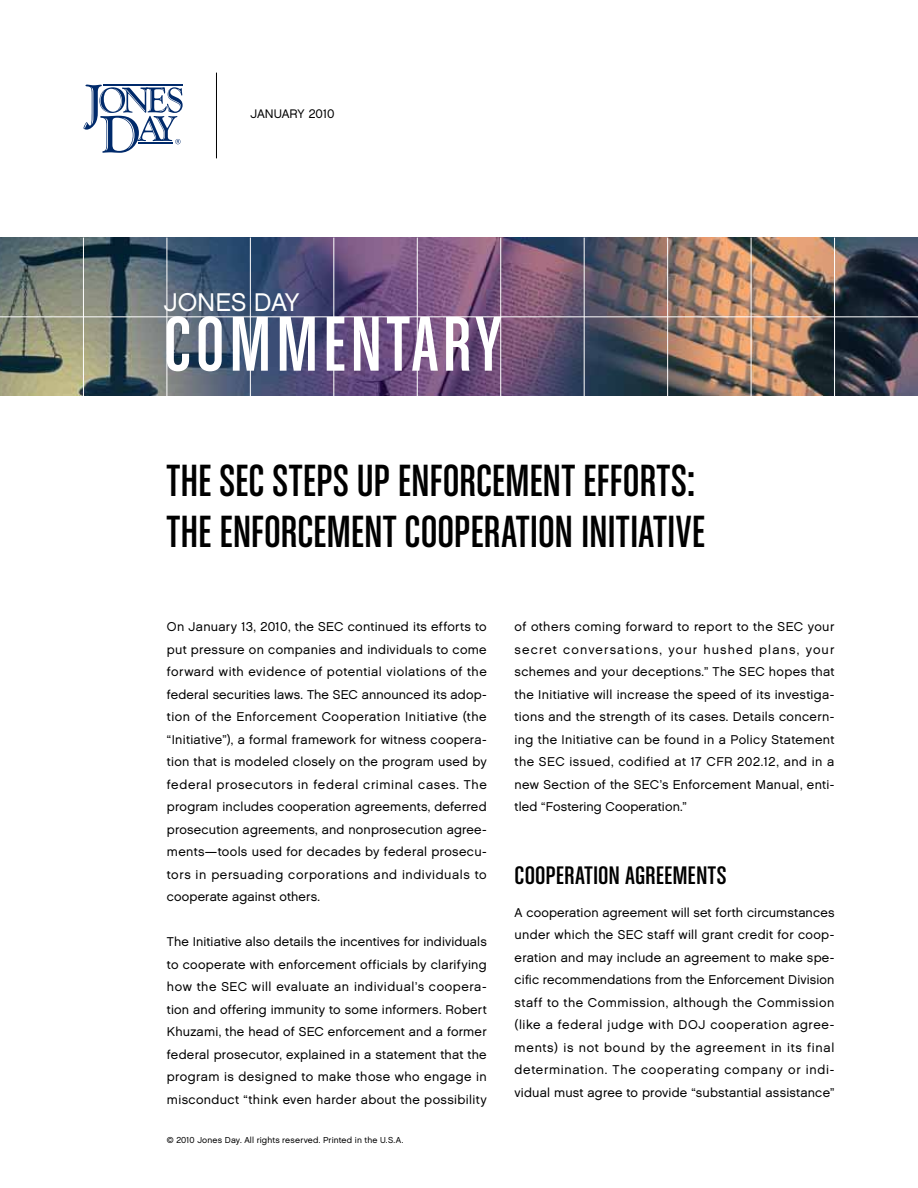
<style>
.page{position:relative;width:918px;height:1188px;background:#fff}
.page>*{position:absolute;margin:0;border:0;box-sizing:border-box;transform-origin:0 0}
.t1{font:82.5px "Chalet Comprime Cologne Sixty";letter-spacing:.055em;color:#fff}
.t2{font:48px "Chalet Comprime Cologne Sixty";letter-spacing:.01em;color:#000}
.t3{font:27px "Chalet Comprime Cologne Sixty";letter-spacing:.005em;color:#000;scale:1.1 1}
.t4{font:25.5px "Chalet London Nineteen Sixty";letter-spacing:-.005em;color:#fff}
.t5{font:12.75px/22.5px "Chalet London Nineteen Sixty";letter-spacing:.02em;color:#000;text-align:justify}
.t6{font:12.3px "Chalet London Nineteen Sixty";color:#000}
.t7{font:8.7px "Chalet London Nineteen Sixty";letter-spacing:.02em;color:#000}
</style>
<div class="page">
<img style="left:0;top:237px;width:918px;height:158px">
<hr style="left:167px;top:238px;width:1px;height:160px;background:#fff">
<hr style="left:83px;top:238px;width:1px;height:160px;background:#fff">
<hr style="left:250px;top:238px;width:1px;height:160px;background:#fff">
<hr style="left:334px;top:238px;width:1px;height:160px;background:#fff">
<hr style="left:417px;top:238px;width:1px;height:160px;background:#fff">
<hr style="left:500px;top:238px;width:1px;height:160px;background:#fff">
<hr style="left:584px;top:238px;width:1px;height:160px;background:#fff">
<hr style="left:667px;top:238px;width:1px;height:160px;background:#fff">
<hr style="left:751px;top:238px;width:1px;height:160px;background:#fff">
<hr style="left:834px;top:238px;width:1px;height:160px;background:#fff">
<hr style="left:0;top:317px;width:918px;height:1px;background:#fff">
<hr style="left:216px;top:73px;width:1px;height:85px;background:#000">
<svg style="left:83px;top:85px;width:100px;height:68px"></svg>
<p class="t6" style="left:250px;top:106px;width:16px">January</p>
<p class="t6" style="left:309px;top:106px;width:27px">2010</p>
<h3 class="t4" style="left:164px;top:286px;width:137px">JONES DAY</h3>
<h1 class="t1" style="left:164px;top:299px;width:339px">COMMENTARY</h1>
<h2 class="t2" style="left:167px;top:454px;width:294px">THE SEC STEPS UP ENFORCEMENT</h2>
<h2 class="t2" style="left:583px;top:454px;width:113px">EFFORTS:</h2>
<h2 class="t2" style="left:167px;top:505px;width:115px">THE ENFORCEMENT</h2>
<h2 class="t2" style="left:405px;top:505px;width:299px">COOPERATION INITIATIVE</h2>
<p class="t5" style="left:167px;top:615px;width:321px">On January 13, 2010, the SEC continued its efforts to put pressure on companies and individuals to come forward with evidence of potential violations of the federal securities laws. The SEC announced its adop&shy;tion of the Enforcement Cooperation Initiative (the “Initiative”), a formal framework for witness coopera&shy;tion that is modeled closely on the program used by federal prosecutors in federal criminal cases. The program includes cooperation agreements, deferred prosecution agreements, and nonprosecution agree&shy;ments—tools used for decades by federal prosecu&shy;tors in persuading corporations and individuals to cooperate against others.</p>
<p class="t5" style="left:167px;top:930px;width:321px">The Initiative also details the incentives for individuals to cooperate with enforcement officials by clarifying how the SEC will evaluate an individual’s coopera&shy;tion and offering immunity to some informers. Robert Khuzami, the head of SEC enforcement and a former federal prosecutor, explained in a statement that the program is designed to make those who engage in misconduct “think even harder about the possibility</p>
<p class="t7" style="left:167px;top:1134px;width:238px">© 2010 Jones Day. All rights reserved. Printed in the U.S.A.</p>
<p class="t5" style="left:515px;top:615px;width:321px">of others coming forward to report to the SEC your secret conversations, your hushed plans, your schemes and your deceptions.” The SEC hopes that the Initiative will increase the speed of its investiga&shy;tions and the strength of its cases. Details concern&shy;ing the Initiative can be found in a Policy Statement the SEC issued, codified at 17 CFR 202.12, and in a new Section of the SEC’s Enforcement Manual, enti&shy;tled “Fostering Cooperation.”</p>
<h3 class="t3" style="left:515px;top:860px;width:129px">COOPERATION AGREEMENTS</h3>
<p class="t5" style="left:515px;top:901px;width:321px">A cooperation agreement will set forth circumstances under which the SEC staff will grant credit for coop&shy;eration and may include an agreement to make spe&shy;cific recommendations from the Enforcement Division staff to the Commission, although the Commission (like a federal judge with DOJ cooperation agree&shy;ments) is not bound by the agreement in its final determination. The cooperating company or indi&shy;vidual must agree to provide “substantial assistance”</p>
</div>
